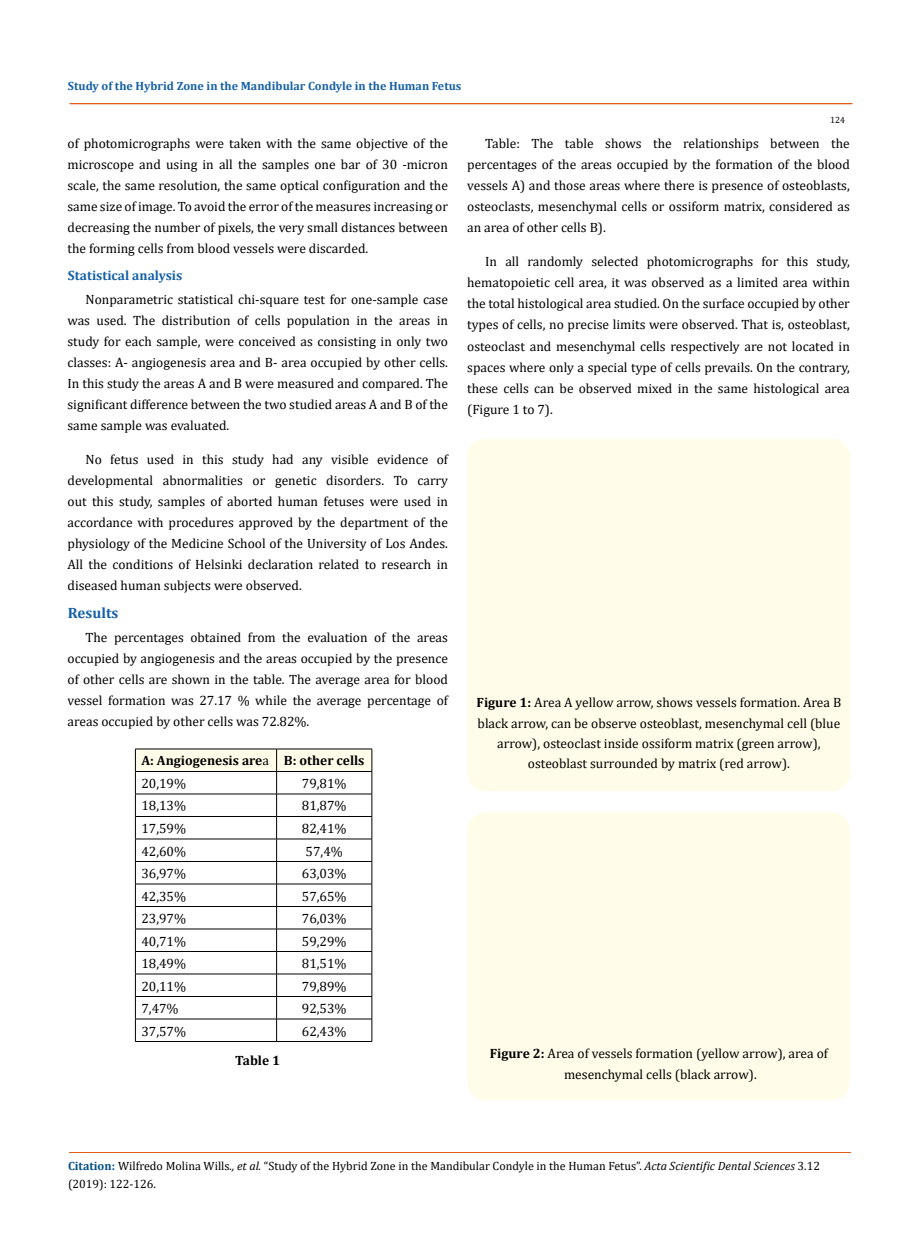
<style>
.page{position:relative;width:917px;height:1260px;background:#fff}
.page>*{position:absolute;margin:0;border:0;box-sizing:border-box;transform-origin:0 0}
.t1{font:700 15px "Cambria";color:#1560a6}
.t2{font:13.5px/21px "Cambria";color:#000;text-align:justify}
.t3{font:700 13.5px/22.5px "Cambria";color:#000}
.t4{font:700 13.5px "Cambria";color:#1560a6}
.t5{font:12px/18px "Cambria";color:#000}
.t6{font:700 12px "Cambria";color:#1560a6}
.t7{font:9px "Cambria";color:#000}
.s1{font-weight:400}
.s2{font-weight:700}
.s3{font-weight:700;color:#035089}
.s4{font-style:italic}
</style>
<div class="page">
<svg style="left:135px;top:749px;width:237px;height:292px"></svg>
<hr style="left:135px;top:1041px;width:141px;height:1px;background:#000">
<hr style="left:276px;top:1041px;width:96px;height:1px;background:#000">
<div style="left:467px;top:439px;width:382px;height:352px;background:#fffde9;border-radius:18px"></div>
<div style="left:467px;top:812px;width:382px;height:288px;background:#fffde9;border-radius:18px"></div>
<hr style="left:70px;top:104px;width:782px;height:1px;background:#e05d1a">
<div style="left:70px;top:103px;width:782px;height:1px;border:1px solid #e05d1a"></div>
<hr style="left:69px;top:1152px;width:781px;height:1px;background:#e05d1a">
<p class="t6" style="left:68px;top:77px;width:395px">Study of the Hybrid Zone in the Mandibular Condyle in the Human Fetus</p>
<p class="t7" style="left:830px;top:114px;width:16px">124</p>
<p class="t2" style="left:67px;top:133px;width:382px">of photomicrographs were taken with the same objective of the microscope and using in all the samples one bar of 30 -micron scale, the same resolution, the same optical configuration and the same size of image. To avoid the error of the measures increasing or decreasing the number of pixels, the very small distances between the forming cells from blood vessels were discarded.</p>
<p class="t2" style="left:67px;top:288px;width:382px;text-indent:18px">Nonparametric statistical chi-square test for one-sample case was used. The distribution of cells population in the areas in study for each sample, were conceived as consisting in only two classes: A- angiogenesis area and B- area occupied by other cells.<br>In this study the areas A and B were measured and compared. The significant difference between the two studied areas A and B of the same sample was evaluated.</p>
<p class="t2" style="left:67px;top:449px;width:382px;text-indent:18px">No fetus used in this study had any visible evidence of developmental abnormalities or genetic disorders. To carry out this study, samples of aborted human fetuses were used in accordance with procedures approved by the department of the physiology of the Medicine School of the University of Los Andes.<br>All the conditions of Helsinki declaration related to research in diseased human subjects were observed.</p>
<p class="t4" style="left:68px;top:266px;width:116px">Statistical analysis</p>
<p class="t1" style="left:68px;top:602px;width:52px">Results</p>
<p class="t2" style="left:67px;top:627px;width:382px;text-indent:18px">The percentages obtained from the evaluation of the areas occupied by angiogenesis and the areas occupied by the presence of other cells are shown in the table. The average area for blood vessel formation was 27.17 % while the average percentage of areas occupied by other cells was 72.82%.</p>
<p class="t3" style="left:141px;top:749px;width:224px">A: Angiogenesis are<span class="s1">a</span> B: other cells<br><span class="s1">20,19%</span></p>
<p class="t2" style="left:302px;top:773px;width:46px">79,81%</p>
<p class="t2" style="left:141px;top:795px;width:46px">18,13%</p>
<p class="t2" style="left:302px;top:795px;width:46px">81,87%</p>
<p class="t2" style="left:141px;top:818px;width:46px">17,59%</p>
<p class="t2" style="left:302px;top:818px;width:46px">82,41%</p>
<p class="t2" style="left:141px;top:840px;width:46px">42,60%</p>
<p class="t2" style="left:305px;top:840px;width:39px">57,4%</p>
<p class="t2" style="left:141px;top:863px;width:46px">36,97%</p>
<p class="t2" style="left:302px;top:863px;width:46px">63,03%</p>
<p class="t2" style="left:141px;top:885px;width:46px">42,35%</p>
<p class="t2" style="left:302px;top:885px;width:46px">57,65%</p>
<p class="t2" style="left:141px;top:908px;width:46px">23,97%</p>
<p class="t2" style="left:302px;top:908px;width:46px">76,03%</p>
<p class="t2" style="left:141px;top:930px;width:46px">40,71%</p>
<p class="t2" style="left:302px;top:930px;width:46px">59,29%</p>
<p class="t2" style="left:141px;top:953px;width:46px">18,49%</p>
<p class="t2" style="left:302px;top:953px;width:46px">81,51%</p>
<p class="t2" style="left:141px;top:975px;width:46px">20,11%</p>
<p class="t2" style="left:302px;top:975px;width:46px">79,89%</p>
<p class="t2" style="left:141px;top:998px;width:39px">7,47%</p>
<p class="t2" style="left:302px;top:998px;width:46px">92,53%</p>
<p class="t2" style="left:141px;top:1020px;width:46px">37,57%</p>
<p class="t2" style="left:302px;top:1020px;width:46px">62,43%</p>
<p class="t3" style="left:235px;top:1049px;width:47px">Table 1</p>
<p class="t2" style="left:467px;top:133px;width:384px;text-indent:18px">Table: The table shows the relationships between the percentages of the areas occupied by the formation of the blood vessels A) and those areas where there is presence of osteoblasts, osteoclasts, mesenchymal cells or ossiform matrix, considered as an area of other cells B).</p>
<p class="t2" style="left:467px;top:251px;width:384px;text-indent:18px">In all randomly selected photomicrographs for this study, hematopoietic cell area, it was observed as a limited area within the total histological area studied. On the surface occupied by other types of cells, no precise limits were observed. That is, osteoblast, osteoclast and mesenchymal cells respectively are not located in spaces where only a special type of cells prevails. On the contrary, these cells can be observed mixed in the same histological area (Figure 1 to 7).</p>
<p class="t2" style="left:476px;top:692px;width:366px;line-height:20.2px;text-align:center"><span class="s2">Figure 1:</span> Area A yellow arrow, shows vessels formation. Area B black arrow, can be observe osteoblast, mesenchymal cell (blue arrow), osteoclast inside ossiform matrix (green arrow), osteoblast surrounded by matrix (red arrow).</p>
<p class="t2" style="left:490px;top:1044px;width:339px;line-height:20.2px;text-align:center"><span class="s2">Figure 2:</span> Area of vessels formation (yellow arrow), area of mesenchymal cells (black arrow).</p>
<p class="t5" style="left:68px;top:1157px;width:753px"><span class="s3">Citation:</span> Wilfredo Molina Wills<span class="s4">., et al.</span> “Study of the Hybrid Zone in the Mandibular Condyle in the Human Fetus”. <span class="s4">Acta Scientific Dental Sciences</span> 3.12 (2019): 122-126.</p>
</div>
